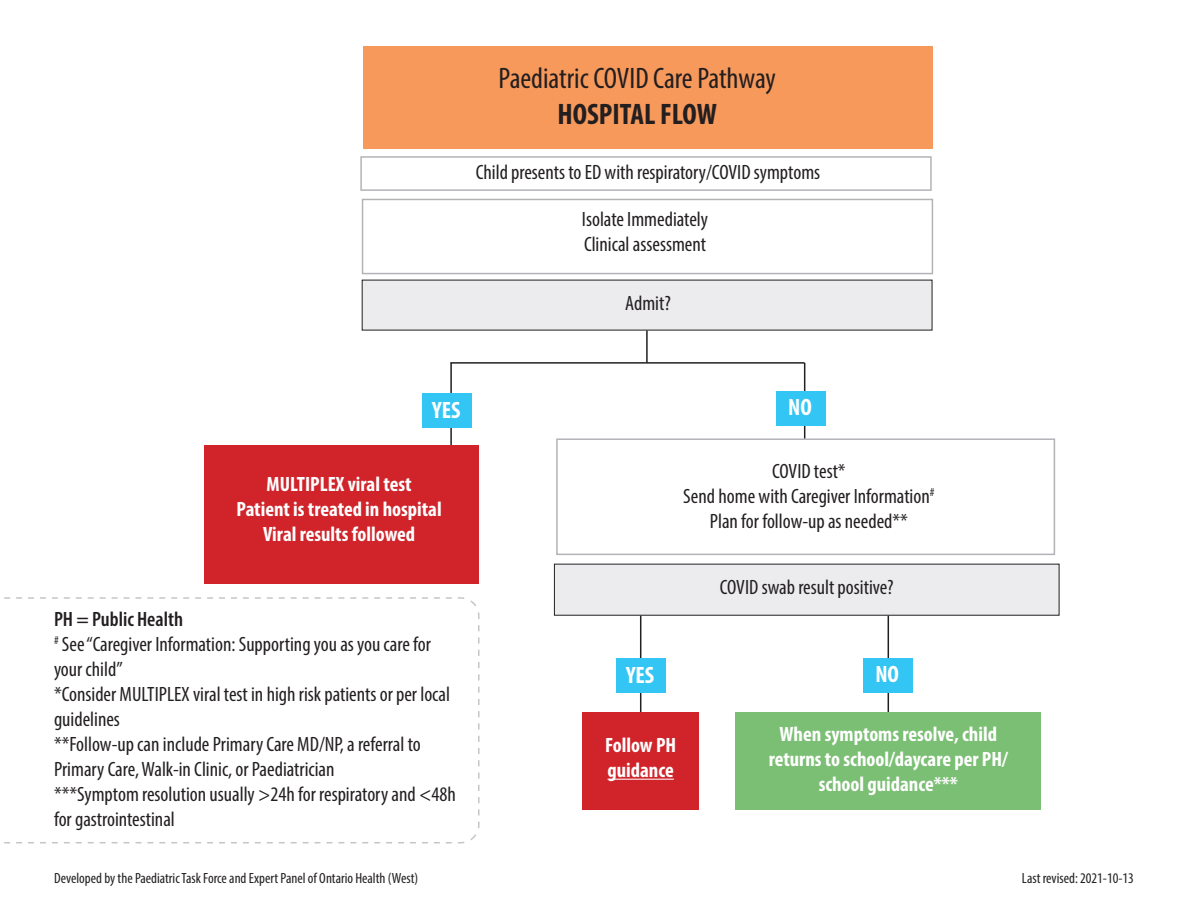
<style>
.page{position:relative;width:1188px;height:918px;background:#fff}
.page>*{position:absolute;margin:0;border:0;box-sizing:border-box;transform-origin:0 0}
.t1{font:condensed 29.7px/35.7px "Myriad Pro";letter-spacing:-.005em;color:#231f20;text-align:center}
.t2{font:700 condensed 23.7px "Myriad Pro";color:#fff}
.t3{font:condensed 20.85px/24.9px "Myriad Pro";color:#231f20}
.t4{font:700 condensed 20.85px/24.9px "Myriad Pro";color:#fff;text-align:center}
.t5{font:600 condensed 20.85px "Myriad Pro";color:#231f20}
.t6{font:condensed 14.85px "Myriad Pro";color:#231f20}
.s1{font-weight:700}
</style>
<div class="page">
<svg style="left:4px;top:597px;width:476px;height:247px"></svg>
<hr style="left:640px;top:616px;width:1px;height:108px;background:#231f20">
<hr style="left:888px;top:616px;width:1px;height:108px;background:#231f20">
<div style="left:556px;top:438px;width:499px;height:117px;border:1px solid #b2b3b7"></div>
<div style="left:582px;top:713px;width:117px;height:97px;background:#d1232a"></div>
<div style="left:360px;top:156px;width:572px;height:35px;border:1px solid #b2b3b7"></div>
<div style="left:362px;top:199px;width:571px;height:75px;border:1px solid #b2b3b7"></div>
<div style="left:363px;top:46px;width:570px;height:103px;background:#f8995c"></div>
<hr style="left:608px;top:779px;width:66px;height:1px;background:#fff">
<div style="left:735px;top:712px;width:306px;height:98px;background:#7bbf74"></div>
<div style="left:362px;top:280px;width:570px;height:50px;background:#ececee"></div>
<div style="left:554px;top:564px;width:505px;height:52px;background:#ececee"></div>
<div style="left:616px;top:659px;width:49px;height:34px;background:#33c5f3"></div>
<div style="left:864px;top:659px;width:49px;height:34px;background:#33c5f3"></div>
<hr style="left:646px;top:330px;width:2px;height:33px;background:#231f20">
<hr style="left:450px;top:363px;width:2px;height:84px;background:#231f20">
<hr style="left:804px;top:363px;width:1px;height:75px;background:#231f20">
<hr style="left:450px;top:362px;width:355px;height:2px;background:#231f20">
<div style="left:422px;top:393px;width:49px;height:34px;background:#33c5f3"></div>
<div style="left:777px;top:391px;width:49px;height:34px;background:#33c5f3"></div>
<div style="left:204px;top:445px;width:274px;height:138px;background:#d1232a"></div>
<p class="t1" style="left:499px;top:60px;width:279px">Paediatric COVID Care Pathway<br><span class="s1">HOSPITAL FLOW</span></p>
<p class="t3" style="left:476px;top:159px;width:346px">Child presents to ED with respiratory/COVID symptoms</p>
<p class="t3" style="left:582px;top:207px;width:128px">Isolate Immediately</p>
<p class="t3" style="left:584px;top:232px;width:124px">Clinical assessment</p>
<p class="t3" style="left:625px;top:291px;width:47px">Admit?</p>
<p class="t2" style="left:432px;top:395px;width:30px">YES</p>
<p class="t2" style="left:788px;top:392px;width:25px">NO</p>
<p class="t4" style="left:267px;top:471px;width:147px">MULTIPLEX viral test</p>
<p class="t4" style="left:237px;top:496px;width:207px">Patient is treated in hospital</p>
<p class="t4" style="left:263px;top:521px;width:154px">Viral results followed</p>
<p class="t5" style="left:54px;top:606px;width:131px">PH = Public Health</p>
<p class="t3" style="left:54px;top:631px;width:379px"><sup>#</sup> See “Caregiver Information: Supporting you as you care for your child”</p>
<p class="t3" style="left:54px;top:681px;width:398px">*Consider MULTIPLEX viral test in high risk patients or per local guidelines</p>
<p class="t3" style="left:54px;top:731px;width:368px">**Follow-up can include Primary Care MD/NP, a referral to<br>Primary Care, Walk-in Clinic, or Paediatrician</p>
<p class="t3" style="left:54px;top:781px;width:403px">***Symptom resolution usually &gt;24h for respiratory and &lt;48h for gastrointestinal</p>
<p class="t3" style="left:772px;top:458px;width:75px">COVID test*</p>
<p class="t3" style="left:683px;top:483px;width:253px">Send home with Caregiver Information<sup>#</sup></p>
<p class="t3" style="left:710px;top:508px;width:200px">Plan for follow-up as needed**</p>
<p class="t3" style="left:720px;top:575px;width:175px">COVID swab result positive?</p>
<p class="t2" style="left:626px;top:661px;width:30px">YES</p>
<p class="t2" style="left:875px;top:660px;width:25px">NO</p>
<p class="t4" style="left:605px;top:732px;width:73px">Follow PH</p>
<p class="t4" style="left:608px;top:757px;width:68px">guidance</p>
<p class="t4" style="left:769px;top:721px;width:241px">When symptoms resolve, child returns to school/daycare per PH/ school guidance***</p>
<p class="t6" style="left:54px;top:869px;width:366px">Developed by the Paediatric Task Force and Expert Panel of Ontario Health (West)</p>
<p class="t6" style="left:1022px;top:869px;width:114px">Last revised: 2021-10-13</p>
</div>
